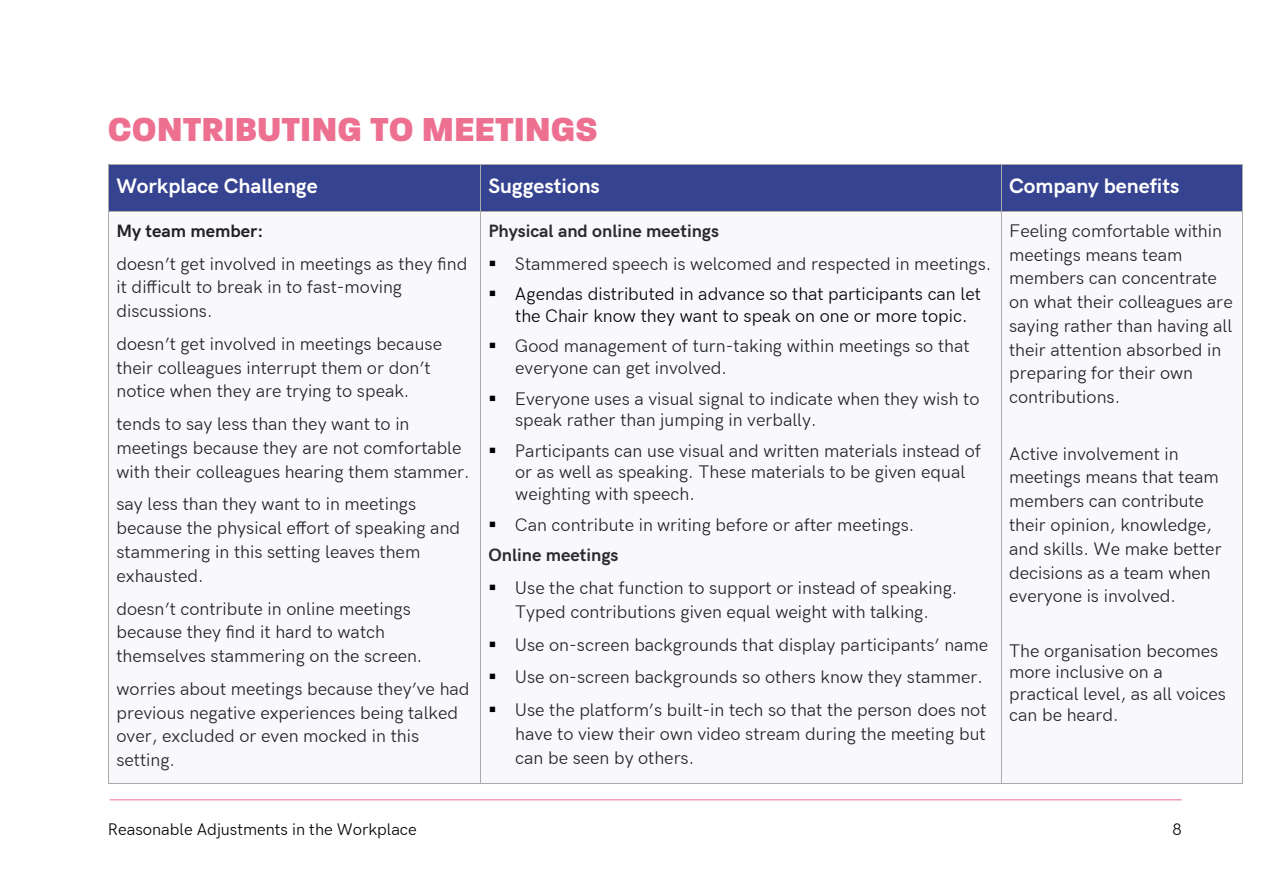
<style>
.page{position:relative;width:1263px;height:893px;background:#fff}
.page>*{position:absolute;margin:0;border:0;box-sizing:border-box;transform-origin:0 0}
.t1{font:800 36px "Paralucent";color:#ed7091}
.t2{font:700 21px "HK Grotesk";color:#fff}
.t3{font:18px "HK Grotesk";color:#1f2225}
.t4{font:18px "HK Grotesk";color:#000}
.t5{font:700 18px "HK Grotesk";color:#2a2b2d}
.t6{font:700 18px "HK Grotesk";color:#1f2225}
.t7{font:16.5px "HK Grotesk";color:#000}
</style>
<div class="page">
<hr style="left:110px;top:799px;width:1072px;height:1px;background:#ed7091">
<div style="left:109px;top:165px;width:371px;height:46px;background:#364390"></div>
<div style="left:481px;top:165px;width:520px;height:46px;background:#364390"></div>
<div style="left:1001px;top:165px;width:241px;height:46px;background:#364390"></div>
<hr style="left:109px;top:164px;width:371px;height:1px;background:#aaa">
<hr style="left:481px;top:164px;width:520px;height:1px;background:#aaa">
<hr style="left:1001px;top:164px;width:241px;height:1px;background:#aaa">
<hr style="left:108px;top:165px;width:1px;height:46px;background:#aaa">
<hr style="left:480px;top:165px;width:1px;height:46px;background:#aaa">
<hr style="left:1001px;top:165px;width:1px;height:46px;background:#aaa">
<hr style="left:1242px;top:165px;width:1px;height:46px;background:#aaa">
<div style="left:109px;top:212px;width:371px;height:571px;background:#f9f9fd"></div>
<div style="left:481px;top:212px;width:520px;height:571px;background:#f9f9fd"></div>
<div style="left:1001px;top:212px;width:241px;height:571px;background:#f9f9fd"></div>
<hr style="left:109px;top:211px;width:371px;height:1px;background:#aaa">
<hr style="left:481px;top:211px;width:520px;height:1px;background:#aaa">
<hr style="left:1001px;top:211px;width:241px;height:1px;background:#aaa">
<hr style="left:108px;top:212px;width:1px;height:571px;background:#aaa">
<hr style="left:109px;top:783px;width:371px;height:1px;background:#aaa">
<hr style="left:480px;top:212px;width:1px;height:571px;background:#aaa">
<hr style="left:481px;top:783px;width:520px;height:1px;background:#aaa">
<hr style="left:1001px;top:212px;width:1px;height:571px;background:#aaa">
<hr style="left:1001px;top:783px;width:241px;height:1px;background:#aaa">
<hr style="left:1242px;top:212px;width:1px;height:571px;background:#aaa">
<p class="t1" style="left:108px;top:107px;width:491px">CONTRIBUTING TO MEETINGS</p>
<p class="t2" style="left:116px;top:178px;width:203px">Workplace Challenge</p>
<p class="t2" style="left:488px;top:178px;width:113px">Suggestions</p>
<p class="t2" style="left:1009px;top:178px;width:172px">Company benefits</p>
<p class="t6" style="left:116px;top:224px;width:148px">My team member:</p>
<p class="t3" style="left:116px;top:257px;width:352px">doesn’t get involved in meetings as they find</p>
<p class="t3" style="left:116px;top:281px;width:287px">it difficult to break in to fast-moving</p>
<p class="t3" style="left:116px;top:305px;width:98px">discussions.</p>
<p class="t3" style="left:116px;top:337px;width:327px">doesn’t get involved in meetings because</p>
<p class="t3" style="left:116px;top:361px;width:316px">their colleagues interrupt them or don’t</p>
<p class="t3" style="left:116px;top:385px;width:294px">notice when they are trying to speak.</p>
<p class="t3" style="left:116px;top:418px;width:295px">tends to say less than they want to in</p>
<p class="t3" style="left:116px;top:441px;width:347px">meetings because they are not comfortable</p>
<p class="t3" style="left:116px;top:465px;width:355px">with their colleagues hearing them stammer.</p>
<p class="t3" style="left:116px;top:498px;width:301px">say less than they want to in meetings</p>
<p class="t3" style="left:116px;top:522px;width:345px">because the physical effort of speaking and</p>
<p class="t3" style="left:116px;top:545px;width:305px">stammering in this setting leaves them</p>
<p class="t3" style="left:116px;top:569px;width:89px">exhausted.</p>
<p class="t3" style="left:116px;top:602px;width:296px">doesn’t contribute in online meetings</p>
<p class="t3" style="left:116px;top:626px;width:270px">because they find it hard to watch</p>
<p class="t3" style="left:116px;top:649px;width:307px">themselves stammering on the screen.</p>
<p class="t3" style="left:116px;top:682px;width:355px">worries about meetings because they’ve had</p>
<p class="t3" style="left:116px;top:706px;width:343px">previous negative experiences being talked</p>
<p class="t3" style="left:116px;top:730px;width:304px">over, excluded or even mocked in this</p>
<p class="t3" style="left:116px;top:753px;width:60px">setting.</p>
<p class="t3" style="left:1009px;top:224px;width:214px">Feeling comfortable within</p>
<p class="t3" style="left:1009px;top:248px;width:175px">meetings means team</p>
<p class="t3" style="left:1009px;top:272px;width:209px">members can concentrate</p>
<p class="t3" style="left:1009px;top:296px;width:225px">on what their colleagues are</p>
<p class="t3" style="left:1009px;top:319px;width:225px">saying rather than having all</p>
<p class="t3" style="left:1009px;top:343px;width:214px">their attention absorbed in</p>
<p class="t3" style="left:1009px;top:367px;width:186px">preparing for their own</p>
<p class="t3" style="left:1009px;top:391px;width:112px">contributions.</p>
<p class="t5" style="left:488px;top:224px;width:232px">Physical and online meetings</p>
<p class="t3" style="left:515px;top:257px;width:478px">Stammered speech is welcomed and respected in meetings.</p>
<p class="t4" style="left:515px;top:288px;width:467px">Agendas distributed in advance so that participants can let</p>
<p class="t4" style="left:515px;top:309px;width:454px">the Chair know they want to speak on one or more topic.</p>
<p class="t3" style="left:515px;top:340px;width:456px">Good management of turn-taking within meetings so that</p>
<p class="t3" style="left:515px;top:361px;width:213px">everyone can get involved.</p>
<p class="t3" style="left:515px;top:392px;width:466px">Everyone uses a visual signal to indicate when they wish to</p>
<p class="t3" style="left:515px;top:414px;width:303px">speak rather than jumping in verbally.</p>
<p class="t3" style="left:515px;top:444px;width:468px">Participants can use visual and written materials instead of</p>
<p class="t3" style="left:515px;top:466px;width:451px">or as well as speaking. These materials to be given equal</p>
<p class="t3" style="left:515px;top:487px;width:181px">weighting with speech.</p>
<p class="t3" style="left:515px;top:518px;width:401px">Can contribute in writing before or after meetings.</p>
<p class="t5" style="left:488px;top:549px;width:132px">Online meetings</p>
<p class="t3" style="left:515px;top:581px;width:444px">Use the chat function to support or instead of speaking.</p>
<p class="t3" style="left:515px;top:605px;width:415px">Typed contributions given equal weight with talking.</p>
<p class="t3" style="left:515px;top:638px;width:475px">Use on-screen backgrounds that display participants’ name</p>
<p class="t3" style="left:515px;top:671px;width:469px">Use on-screen backgrounds so others know they stammer.</p>
<p class="t3" style="left:515px;top:703px;width:473px">Use the platform’s built-in tech so that the person does not</p>
<p class="t3" style="left:515px;top:727px;width:472px">have to view their own video stream during the meeting but</p>
<p class="t3" style="left:515px;top:751px;width:181px">can be seen by others.</p>
<p class="t3" style="left:1009px;top:447px;width:171px">Active involvement in</p>
<p class="t3" style="left:1009px;top:471px;width:211px">meetings means that team</p>
<p class="t3" style="left:1009px;top:495px;width:196px">members can contribute</p>
<p class="t3" style="left:1009px;top:518px;width:204px">their opinion, knowledge,</p>
<p class="t3" style="left:1009px;top:542px;width:214px">and skills. We make better</p>
<p class="t3" style="left:1009px;top:566px;width:203px">decisions as a team when</p>
<p class="t3" style="left:1009px;top:590px;width:168px">everyone is involved.</p>
<p class="t3" style="left:1009px;top:644px;width:211px">The organisation becomes</p>
<p class="t3" style="left:1009px;top:666px;width:155px">more inclusive on a</p>
<p class="t3" style="left:1009px;top:687px;width:218px">practical level, as all voices</p>
<p class="t3" style="left:1009px;top:709px;width:111px">can be heard.</p>
<p class="t7" style="left:108px;top:823px;width:310px">Reasonable Adjustments in the Workplace</p>
<p class="t7" style="left:1172px;top:823px;width:11px">8</p>
</div>
